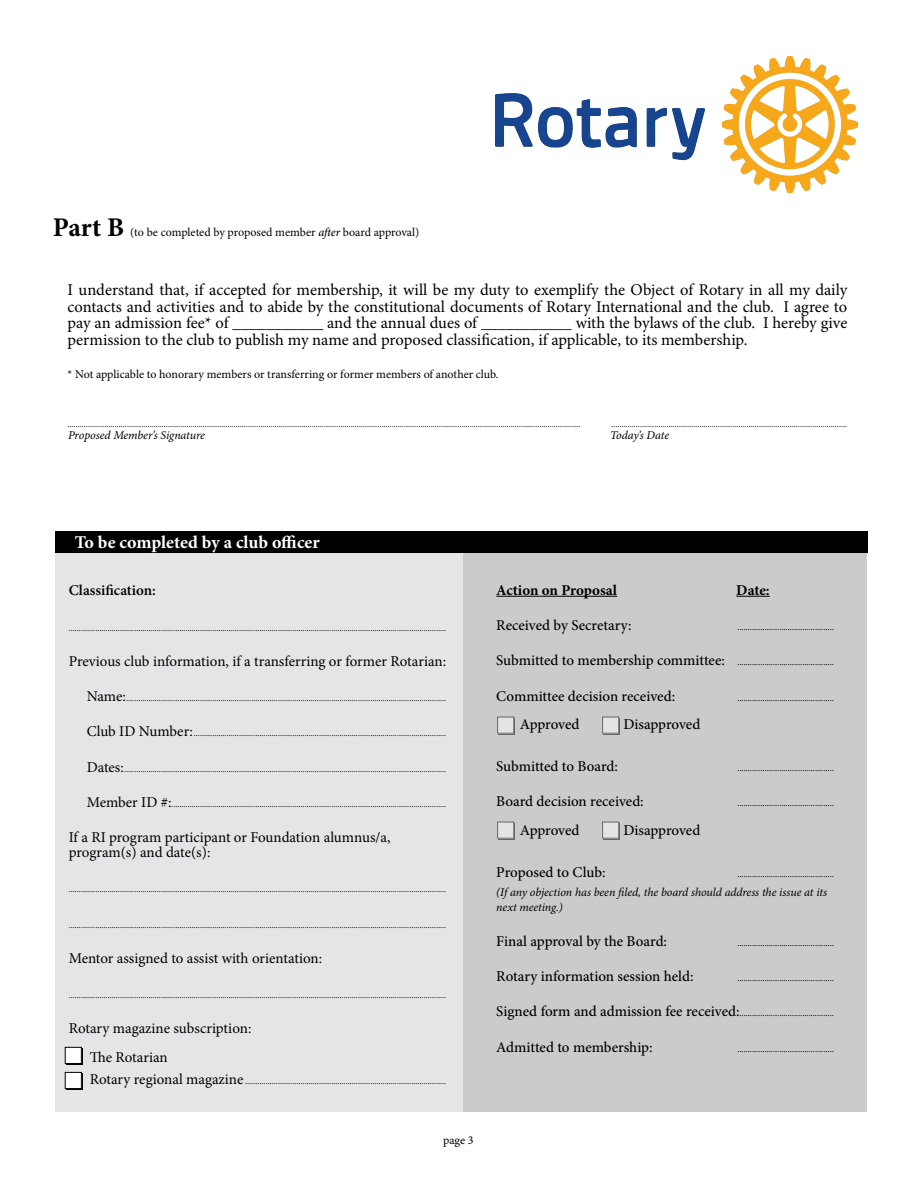
<style>
.page{position:relative;width:918px;height:1188px;background:#fff}
.page>*{position:absolute;margin:0;border:0;box-sizing:border-box;transform-origin:0 0}
.t1{font:700 27px "Minion Pro";color:#000}
.t2{font:700 18px "Minion Pro";letter-spacing:-.005em;color:#fff}
.t3{font:16.5px/16.5px "Minion Pro";color:#000;text-align:justify}
.t4{font:500 15px "Minion Pro";letter-spacing:-.005em;color:#000}
.t5{font:15px/15px "Minion Pro";letter-spacing:-.005em;color:#000}
.t6{font:700 15px "Minion Pro";letter-spacing:-.005em;color:#000}
.t7{font:600 15px "Minion Pro";color:#000}
.t8{font:12px "Minion Pro";letter-spacing:-.005em;color:#000}
.t9{font:italic 12px/15px "Minion Pro";letter-spacing:-.005em;color:#000}
.t10{font:9px "Minion Pro";color:#000}
.t11{font:500 9px "Minion Pro";color:#000}
.s1{font-weight:500;font-style:italic}
.s2{font-size:15px}
</style>
<div class="page">
<img style="left:495px;top:57px;width:363px;height:136px">
<div style="left:56px;top:531px;width:811px;height:581px;background:linear-gradient(to right,#eaebec,#c5c4c5)"></div>
<div style="left:55px;top:531px;width:813px;height:22px;background:#000"></div>
<div style="left:66px;top:1048px;width:17px;height:16px;background:#000"></div>
<div style="left:65px;top:1047px;width:16px;height:16px;background:#fff"></div>
<div style="left:65px;top:1047px;width:17px;height:17px;border:1px solid #000"></div>
<div style="left:66px;top:1073px;width:17px;height:16px;background:#000"></div>
<div style="left:65px;top:1072px;width:16px;height:17px;background:#fff"></div>
<div style="left:65px;top:1072px;width:17px;height:17px;border:1px solid #000"></div>
<hr style="left:496px;top:596px;width:121px;height:1px;background:#000">
<hr style="left:736px;top:596px;width:34px;height:1px;background:#000">
<svg style="left:499px;top:718px;width:16px;height:16px"></svg>
<div style="left:498px;top:717px;width:16px;height:16px;background:#e4e4e5"></div>
<svg style="left:499px;top:823px;width:16px;height:16px"></svg>
<div style="left:498px;top:822px;width:16px;height:16px;background:#e4e4e5"></div>
<svg style="left:604px;top:718px;width:16px;height:16px"></svg>
<div style="left:603px;top:717px;width:16px;height:16px;background:#e4e4e5"></div>
<svg style="left:604px;top:823px;width:16px;height:16px"></svg>
<div style="left:603px;top:822px;width:16px;height:16px;background:#e4e4e5"></div>
<h1 class="t1" style="left:53px;top:208px;width:73px">Part B</h1>
<h3 class="t8" style="left:130px;top:224px;width:291px">(to be completed by proposed member <span class="s1">after</span> board approval)</h3>
<p class="t3" style="left:68px;top:282px;width:781px">I understand that, if accepted for membership, it will be my duty to exemplify the Object of Rotary in all my daily contacts and activities and to abide by the constitutional documents of Rotary International and the club. I agree to pay an admission fee* of ___________ and the annual dues of ___________ with the bylaws of the club. I hereby give permission to the club to publish my name and proposed classification, if applicable, to its membership.</p>
<h3 class="t8" style="left:68px;top:366px;width:433px">* Not applicable to honorary members or transferring or former members of another club.</h3>
<p class="t10" style="left:68px;top:419px;width:515px">..........................................................................................................................................................................................................................................................</p>
<p class="t10" style="left:611px;top:419px;width:237px">...................................................................................................................</p>
<h3 class="t9" style="left:68px;top:428px;width:138px">Proposed Member’s Signature</h3>
<h3 class="t9" style="left:610px;top:428px;width:61px">Today’s Date</h3>
<h2 class="t2" style="left:75px;top:530px;width:246px">To be completed by a club officer</h2>
<h3 class="t7" style="left:69px;top:580px;width:89px">Classification:</h3>
<p class="t10" style="left:69px;top:622px;width:379px">........................................................................................................................................................................................</p>
<h3 class="t5" style="left:69px;top:654px;width:379px">Previous club information, if a transferring or former Rotarian:</h3>
<p class="t10" style="left:87px;top:692px;width:361px"><span class="s2">Name:</span>............................................................................................................................................................</p>
<p class="t10" style="left:87px;top:727px;width:361px"><span class="s2">Club ID Number:</span>...........................................................................................................................</p>
<p class="t10" style="left:87px;top:763px;width:361px"><span class="s2">Dates:</span>.............................................................................................................................................................</p>
<p class="t10" style="left:87px;top:798px;width:361px"><span class="s2">Member ID #:</span>......................................................................................................................................</p>
<h3 class="t5" style="left:69px;top:830px;width:323px">If a RI program participant or Foundation alumnus/a, program(s) and date(s):</h3>
<p class="t10" style="left:69px;top:883px;width:379px">........................................................................................................................................................................................</p>
<p class="t10" style="left:69px;top:919px;width:379px">........................................................................................................................................................................................</p>
<h3 class="t5" style="left:69px;top:951px;width:255px">Mentor assigned to assist with orientation:</h3>
<p class="t10" style="left:69px;top:989px;width:379px">........................................................................................................................................................................................</p>
<h3 class="t5" style="left:90px;top:1014px;width:163px;line-height:28.5px;text-indent:-21px">Rotary magazine subscription:<br>The Rotarian</h3>
<p class="t10" style="left:90px;top:1075px;width:358px"><span class="s2">Rotary regional magazine</span> ..................................................................................................</p>
<h3 class="t8" style="left:443px;top:1132px;width:32px">page 3</h3>
<h3 class="t6" style="left:496px;top:579px;width:122px">Action on Proposal</h3>
<h3 class="t6" style="left:736px;top:579px;width:35px">Date:</h3>
<h3 class="t4" style="left:496px;top:615px;width:137px">Received by Secretary:</h3>
<p class="t11" style="left:737px;top:621px;width:98px">..............................................</p>
<p class="t11" style="left:496px;top:656px;width:339px"><span class="s2">Submitted to membership committee:</span> ..............................................</p>
<h3 class="t4" style="left:496px;top:686px;width:180px">Committee decision received:</h3>
<p class="t11" style="left:737px;top:692px;width:98px">..............................................</p>
<h3 class="t4" style="left:520px;top:714px;width:61px">Approved</h3>
<h3 class="t4" style="left:623px;top:714px;width:78px">Disapproved</h3>
<h3 class="t4" style="left:496px;top:756px;width:123px">Submitted to Board:</h3>
<p class="t11" style="left:737px;top:762px;width:98px">..............................................</p>
<h3 class="t4" style="left:496px;top:791px;width:149px">Board decision received:</h3>
<p class="t11" style="left:737px;top:797px;width:98px">..............................................</p>
<h3 class="t4" style="left:520px;top:820px;width:61px">Approved</h3>
<h3 class="t4" style="left:623px;top:820px;width:78px">Disapproved</h3>
<h3 class="t4" style="left:496px;top:862px;width:111px">Proposed to Club:</h3>
<p class="t11" style="left:737px;top:868px;width:98px">..............................................</p>
<h3 class="t9" style="left:496px;top:884px;width:332px">(If any objection has been filed, the board should address the issue at its next meeting.)</h3>
<h3 class="t4" style="left:496px;top:931px;width:172px">Final approval by the Board:</h3>
<p class="t11" style="left:737px;top:937px;width:98px">..............................................</p>
<h3 class="t4" style="left:496px;top:966px;width:199px">Rotary information session held:</h3>
<p class="t11" style="left:737px;top:972px;width:98px">..............................................</p>
<p class="t11" style="left:496px;top:1007px;width:339px"><span class="s2">Signed form and admission fee received:</span>.............................................</p>
<h3 class="t4" style="left:496px;top:1037px;width:158px">Admitted to membership:</h3>
<p class="t11" style="left:737px;top:1043px;width:98px">..............................................</p>
</div>
